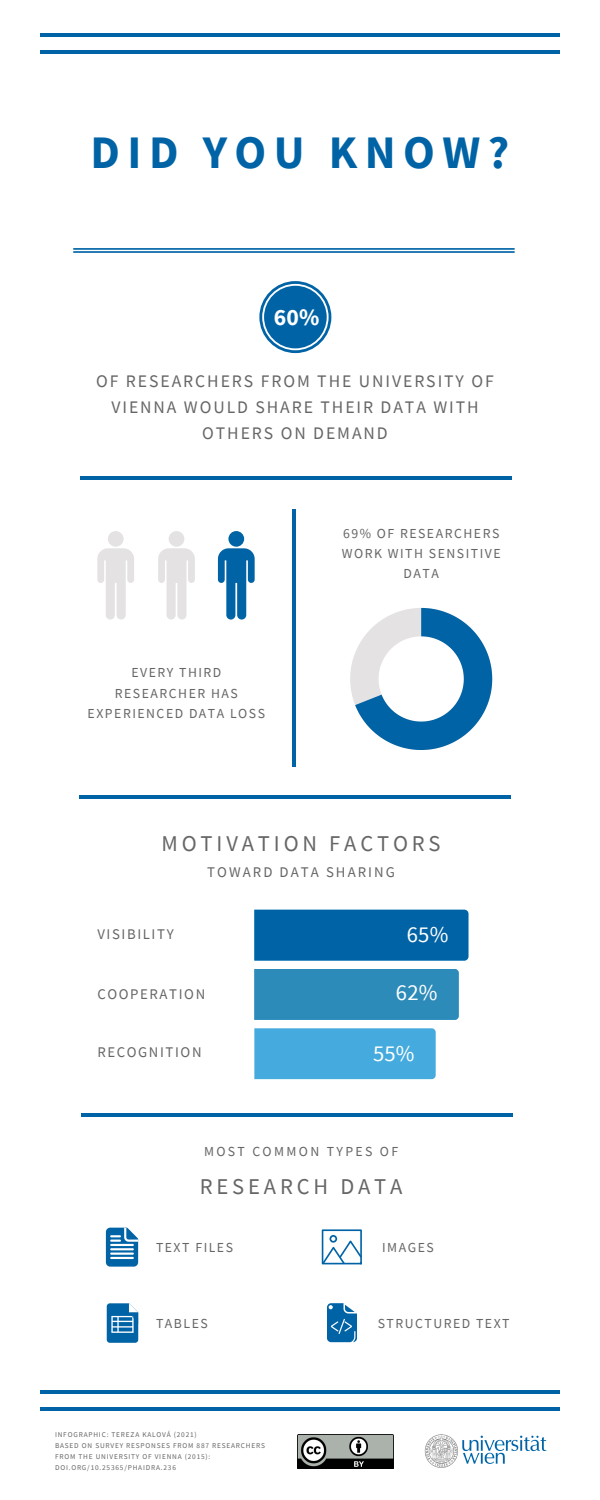
<style>
.page{position:relative;width:600px;height:1500px;background:#fff}
.page>*{position:absolute;margin:0;border:0;box-sizing:border-box;transform-origin:0 0}
.t1{font:700 46.5px "Source Sans Pro";letter-spacing:.16em;color:#0063a6}
.t2{font:700 23.6px "Source Sans Pro";color:#fff}
.t3{font:22.7px "Source Sans Pro";color:#fff}
.t4{font:22.6px "Source Sans Pro";letter-spacing:.17em;color:#666}
.t5{font:17.6px/26.2px "Source Sans Pro";letter-spacing:.11em;color:#666;text-align:center}
.t6{font:14.8px "Source Sans Pro";letter-spacing:.11em;color:#666}
.t7{font:14.8px "Source Sans Pro";letter-spacing:.14em;color:#666}
.t8{font:13.8px/20.2px "Source Sans Pro";letter-spacing:.11em;color:#666;text-align:center}
.t9{font:13.8px "Source Sans Pro";letter-spacing:.17em;color:#666}
.t10{font:7.3px/11px "Source Sans Pro";letter-spacing:.11em;color:#666}
</style>
<div class="page">
<hr style="left:41px;top:1408px;width:519px;height:3px;background:#0063a6">
<hr style="left:41px;top:1390px;width:519px;height:4px;background:#0063a6">
<hr style="left:41px;top:33px;width:519px;height:4px;background:#0063a6">
<hr style="left:41px;top:51px;width:519px;height:3px;background:#0063a6">
<hr style="left:73px;top:251px;width:442px;height:2px;background:#0063a6">
<hr style="left:73px;top:248px;width:442px;height:2px;background:#0063a6">
<hr style="left:80px;top:476px;width:431px;height:3px;background:#0063a6">
<hr style="left:292px;top:509px;width:3px;height:258px;background:#0063a6">
<svg style="left:259px;top:281px;width:72px;height:72px"></svg>
<div style="left:264px;top:286px;width:63px;height:62px;background:#0063a6;border-radius:50%"></div>
<hr style="left:79px;top:796px;width:432px;height:3px;background:#0063a6">
<hr style="left:81px;top:1113px;width:432px;height:3px;background:#0063a6">
<div style="left:108px;top:531px;width:16px;height:16px;background:#e4e2e2;border-radius:50%"></div>
<svg style="left:97px;top:548px;width:37px;height:72px"></svg>
<svg style="left:106px;top:1228px;width:32px;height:39px"></svg>
<div style="left:169px;top:531px;width:15px;height:16px;background:#e4e2e2;border-radius:50%"></div>
<svg style="left:158px;top:548px;width:37px;height:72px"></svg>
<div style="left:228px;top:531px;width:16px;height:16px;background:#0063a6;border-radius:50%"></div>
<svg style="left:218px;top:548px;width:37px;height:72px"></svg>
<svg style="left:322px;top:1229px;width:40px;height:36px"></svg>
<svg style="left:327px;top:1303px;width:30px;height:39px"></svg>
<svg style="left:107px;top:1303px;width:31px;height:40px"></svg>
<img style="left:298px;top:1435px;width:96px;height:33px">
<img style="left:424px;top:1434px;width:123px;height:34px">
<svg style="left:350px;top:608px;width:142px;height:142px"></svg>
<div style="left:254px;top:1028px;width:182px;height:51px;background:#45aadd"></div>
<div style="left:254px;top:969px;width:205px;height:51px;background:#2d8bba"></div>
<div style="left:254px;top:910px;width:214px;height:51px;background:#0063a6"></div>
<p class="t1" style="left:91px;top:122px;width:420px">DID YOU KNOW?</p>
<p class="t2" style="left:274px;top:302px;width:47px">60%</p>
<p class="t5" style="left:96px;top:368px;width:399px">OF RESEARCHERS FROM THE UNIVERSITY OF<br>VIENNA WOULD SHARE THEIR DATA WITH<br>OTHERS ON DEMAND</p>
<p class="t8" style="left:88px;top:662px;width:179px">EVERY THIRD<br>RESEARCHER HAS<br>EXPERIENCED DATA LOSS</p>
<p class="t8" style="left:342px;top:523px;width:160px">69% OF RESEARCHERS<br>WORK WITH SENSITIVE<br>DATA</p>
<p class="t4" style="left:162px;top:829px;width:281px">MOTIVATION FACTORS</p>
<p class="t7" style="left:207px;top:862px;width:189px">TOWARD DATA SHARING</p>
<p class="t6" style="left:97px;top:924px;width:78px">VISIBILITY</p>
<p class="t3" style="left:407px;top:920px;width:43px">65%</p>
<p class="t6" style="left:97px;top:985px;width:109px">COOPERATION</p>
<p class="t3" style="left:396px;top:978px;width:43px">62%</p>
<p class="t6" style="left:97px;top:1043px;width:106px">RECOGNITION</p>
<p class="t3" style="left:373px;top:1038px;width:43px">55%</p>
<p class="t9" style="left:204px;top:1143px;width:196px">MOST COMMON TYPES OF</p>
<p class="t4" style="left:200px;top:1172px;width:204px">RESEARCH DATA</p>
<p class="t8" style="left:156px;top:1237px;width:79px">TEXT FILES</p>
<p class="t8" style="left:156px;top:1313px;width:53px">TABLES</p>
<p class="t10" style="left:55px;top:1429px;width:143px">INFOGRAPHIC: TEREZA KALOVÁ (2021)</p>
<p class="t10" style="left:55px;top:1440px;width:211px">BASED ON SURVEY RESPONSES FROM 887 RESEARCHERS<br>FROM THE UNIVERSITY OF VIENNA (2015):<br>DOI.ORG/10.25365/PHAIDRA.236</p>
<p class="t8" style="left:382px;top:1237px;width:53px">IMAGES</p>
<p class="t8" style="left:378px;top:1313px;width:133px">STRUCTURED TEXT</p>
</div>
